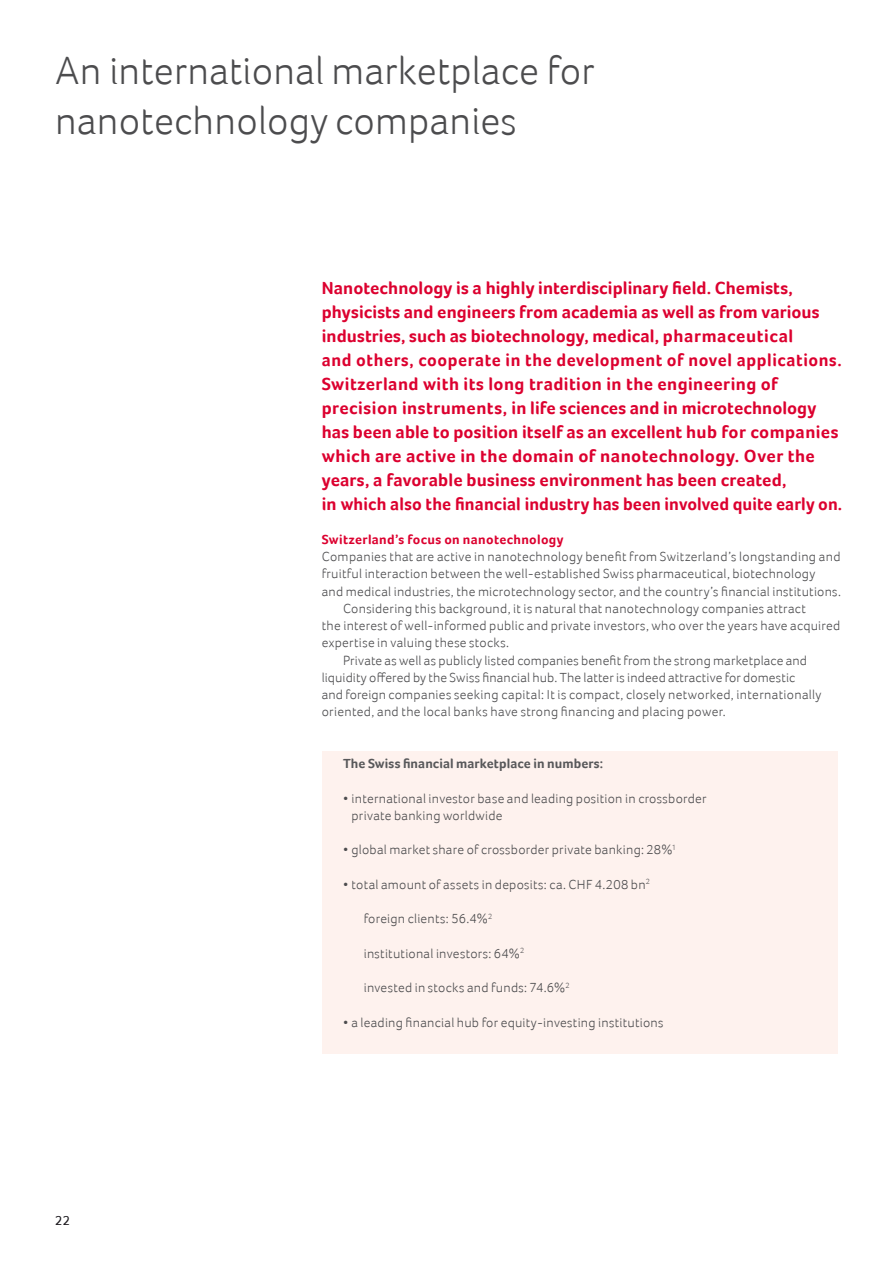
<style>
.page{position:relative;width:893px;height:1263px;background:#fff}
.page>*{position:absolute;margin:0;border:0;box-sizing:border-box;transform-origin:0 0}
.t1{font:300 40.5px/49.5px "Foco";letter-spacing:.005em;color:#4c4c4e}
.t2{font:700 18px/24px "Foco";letter-spacing:.01em;color:#dc002f}
.t3{font:300 13.5px/17.2px "Foco";letter-spacing:.02em;color:#4c4c4e}
.t4{font:700 13.5px "Foco";letter-spacing:.005em;color:#58585a}
.t5{font:700 13.5px "Foco";letter-spacing:.025em;color:#dc002f}
.t6{font:13.5px "Foco";color:#1a171c}
</style>
<div class="page">
<div style="left:322px;top:751px;width:516px;height:302px;background:#fef2ee"></div>
<h1 class="t1" style="left:55px;top:45px;width:541px">An international marketplace for nanotechnology companies</h1>
<p class="t6" style="left:55px;top:1213px;width:16px">22</p>
<p class="t2" style="left:322px;top:275px;width:522px">Nanotechnology is a highly interdisciplinary field. Chemists, physicists and engineers from academia as well as from various industries, such as biotechnology, medical, pharmaceutical<br>and others, cooperate in the development of novel applications.<br>Switzerland with its long tradition in the engineering of precision instruments, in life sciences and in microtechnology has been able to position itself as an excellent hub for companies which are active in the domain of nanotechnology. Over the years, a favorable business environment has been created,<br>in which also the financial industry has been involved quite early on.</p>
<p class="t5" style="left:322px;top:531px;width:243px">Switzerland’s focus on nanotechnology</p>
<p class="t3" style="left:322px;top:548px;width:520px">Companies that are active in nanotechnology benefit from Switzerland’s longstanding and</p>
<p class="t3" style="left:322px;top:565px;width:495px">fruitful interaction between the well-established Swiss pharmaceutical, biotechnology</p>
<p class="t3" style="left:322px;top:582px;width:521px">and medical industries, the microtechnology sector, and the country’s financial institutions.</p>
<p class="t3" style="left:343px;top:600px;width:464px">Considering this background, it is natural that nanotechnology companies attract</p>
<p class="t3" style="left:322px;top:617px;width:520px">the interest of well-informed public and private investors, who over the years have acquired</p>
<p class="t3" style="left:322px;top:634px;width:189px">expertise in valuing these stocks.</p>
<p class="t3" style="left:343px;top:651px;width:466px">Private as well as publicly listed companies benefit from the strong marketplace and</p>
<p class="t3" style="left:322px;top:669px;width:475px">liquidity offered by the Swiss financial hub. The latter is indeed attractive for domestic</p>
<p class="t3" style="left:322px;top:686px;width:501px">and foreign companies seeking capital: It is compact, closely networked, internationally</p>
<p class="t3" style="left:322px;top:703px;width:405px">oriented, and the local banks have strong financing and placing power.</p>
<p class="t4" style="left:343px;top:756px;width:262px">The Swiss financial marketplace in numbers:</p>
<p class="t3" style="left:352px;top:789px;width:357px;text-indent:-9px">• international investor base and leading position in crossborder private banking worldwide</p>
<p class="t3" style="left:343px;top:841px;width:335px">• global market share of crossborder private banking: 28%<sup>1</sup></p>
<p class="t3" style="left:343px;top:875px;width:309px">• total amount of assets in deposits: ca. CHF 4.208 bn<sup>2</sup></p>
<p class="t3" style="left:364px;top:910px;width:130px">foreign clients: 56.4%<sup>2</sup></p>
<p class="t3" style="left:364px;top:944px;width:162px">institutional investors: 64%<sup>2</sup></p>
<p class="t3" style="left:364px;top:979px;width:208px">invested in stocks and funds: 74.6%<sup>2</sup></p>
<p class="t3" style="left:343px;top:1013px;width:322px">• a leading financial hub for equity-investing institutions</p>
</div>
